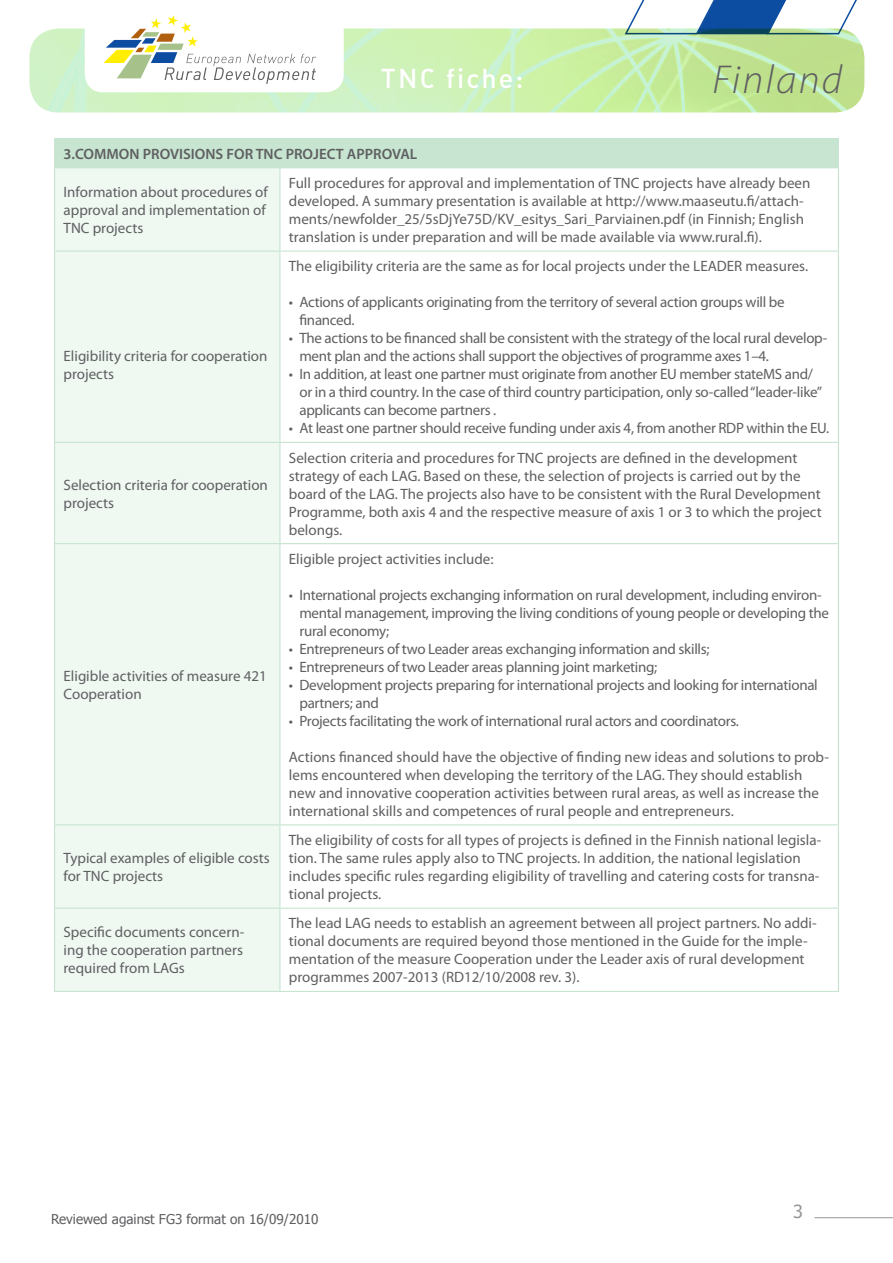
<style>
.page{position:relative;width:893px;height:1263px;background:#fff}
.page>*{position:absolute;margin:0;border:0;box-sizing:border-box;transform-origin:0 0}
.t1{font:italic 300 40.5px "Myriad Pro";letter-spacing:.055em;color:#5f5f62}
.t2{font:27px "FFDIN Medium Alternate";letter-spacing:.075em;color:#fff}
.t3{font:18px "Tahoma";color:#939598}
._06_body_table{font:15px/18px "Myriad Pro";color:#5f5f62}
._07_body_table_bulle{font:15px/18px "Myriad Pro";letter-spacing:-.02em;color:#5f5f62}
._05_titre_table{font:600 15px "Myriad Pro";color:#5f5f62}
.t4{font:13.5px "Tahoma";color:#5f5f62}
</style>
<div class="page">
<svg style="left:628px;top:0;width:229px;height:28px"></svg>
<hr style="left:814px;top:1217px;width:79px;height:1px;background:#939598">
<img style="left:29px;top:28px;width:835px;height:84px">
<div style="left:85px;top:13px;width:259px;height:79px;background:#fff;border-radius:18px"></div>
<svg style="left:104px;top:15px;width:212px;height:69px"></svg>
<div style="left:55px;top:139px;width:783px;height:29px;background:#c7e5d0"></div>
<div style="left:55px;top:168px;width:224px;height:823px;background:#f0f8f2"></div>
<hr style="left:54px;top:167px;width:226px;height:1px;background:#c7e5d0">
<hr style="left:54px;top:168px;width:1px;height:83px;background:#c7e5d0">
<hr style="left:280px;top:167px;width:559px;height:1px;background:#c7e5d0">
<hr style="left:279px;top:168px;width:1px;height:83px;background:#c7e5d0">
<hr style="left:54px;top:251px;width:226px;height:1px;background:#c7e5d0">
<hr style="left:54px;top:252px;width:1px;height:190px;background:#c7e5d0">
<hr style="left:280px;top:251px;width:559px;height:1px;background:#c7e5d0">
<hr style="left:279px;top:252px;width:1px;height:190px;background:#c7e5d0">
<hr style="left:54px;top:442px;width:226px;height:1px;background:#c7e5d0">
<hr style="left:54px;top:443px;width:1px;height:100px;background:#c7e5d0">
<hr style="left:280px;top:442px;width:559px;height:1px;background:#c7e5d0">
<hr style="left:279px;top:443px;width:1px;height:100px;background:#c7e5d0">
<hr style="left:54px;top:543px;width:226px;height:1px;background:#c7e5d0">
<hr style="left:54px;top:544px;width:1px;height:280px;background:#c7e5d0">
<hr style="left:280px;top:543px;width:559px;height:1px;background:#c7e5d0">
<hr style="left:279px;top:544px;width:1px;height:280px;background:#c7e5d0">
<hr style="left:54px;top:824px;width:226px;height:1px;background:#c7e5d0">
<hr style="left:54px;top:825px;width:1px;height:83px;background:#c7e5d0">
<hr style="left:280px;top:824px;width:559px;height:1px;background:#c7e5d0">
<hr style="left:279px;top:825px;width:1px;height:83px;background:#c7e5d0">
<hr style="left:54px;top:908px;width:226px;height:1px;background:#c7e5d0">
<hr style="left:54px;top:909px;width:1px;height:82px;background:#c7e5d0">
<hr style="left:280px;top:908px;width:559px;height:1px;background:#c7e5d0">
<hr style="left:279px;top:909px;width:1px;height:82px;background:#c7e5d0">
<hr style="left:54px;top:991px;width:226px;height:1px;background:#c7e5d0">
<hr style="left:280px;top:991px;width:559px;height:1px;background:#c7e5d0">
<hr style="left:838px;top:168px;width:1px;height:83px;background:#c7e5d0">
<hr style="left:838px;top:252px;width:1px;height:190px;background:#c7e5d0">
<hr style="left:838px;top:443px;width:1px;height:100px;background:#c7e5d0">
<hr style="left:838px;top:544px;width:1px;height:280px;background:#c7e5d0">
<hr style="left:838px;top:825px;width:1px;height:83px;background:#c7e5d0">
<hr style="left:838px;top:909px;width:1px;height:82px;background:#c7e5d0">
<hr style="left:54px;top:138px;width:226px;height:1px;background:#c7e5d0">
<svg style="left:54px;top:139px;width:1px;height:28px"></svg>
<hr style="left:280px;top:138px;width:559px;height:1px;background:#c7e5d0">
<svg style="left:838px;top:139px;width:1px;height:28px"></svg>
<h2 class="t2" style="left:381px;top:61px;width:144px">TNC fiche:</h2>
<h1 class="t1" style="left:712px;top:55px;width:131px">Finland</h1>
<p class="_05_titre_table" style="left:64px;top:144px;width:355px">3.COMMON PROVISIONS FOR TNC PROJECT APPROVAL</p>
<p class="_06_body_table" style="left:64px;top:183px;width:206px;text-align:justify">Information about procedures of approval and implementation of TNC projects</p>
<p class="_06_body_table" style="left:289px;top:174px;width:523px">Full procedures for approval and implementation of TNC projects have already been developed. A summary presentation is available at http://www.maaseutu.fi/attach&shy;ments/newfolder_25/5sDjYe75D/KV_esitys_Sari_Parviainen.pdf (in Finnish; English translation is under preparation and will be made available via www.rural.fi).</p>
<p class="_06_body_table" style="left:64px;top:347px;width:205px">Eligibility criteria for cooperation projects</p>
<p class="_06_body_table" style="left:64px;top:475px;width:206px">Selection criteria for cooperation projects</p>
<p class="_06_body_table" style="left:64px;top:667px;width:205px">Eligible activities of measure 421<br>Cooperation</p>
<p class="_06_body_table" style="left:64px;top:849px;width:208px">Typical examples of eligible costs for TNC projects</p>
<p class="_06_body_table" style="left:289px;top:257px;width:521px">The eligibility criteria are the same as for local projects under the LEADER measures.</p>
<p class="_07_body_table_bulle" style="left:299px;top:293px;width:487px;text-indent:-10px">• Actions of applicants originating from the territory of several action groups will be financed.</p>
<p class="_07_body_table_bulle" style="left:299px;top:329px;width:529px;text-indent:-10px">• The actions to be financed shall be consistent with the strategy of the local rural develop&shy;ment plan and the actions shall support the objectives of programme axes 1–4.</p>
<p class="_07_body_table_bulle" style="left:299px;top:365px;width:524px;text-indent:-10px">• In addition, at least one partner must originate from another EU member stateMS and/ or in a third country. In the case of third country participation, only so-called “leader-like” applicants can become partners .</p>
<p class="_07_body_table_bulle" style="left:289px;top:419px;width:542px">• At least one partner should receive funding under axis 4, from another RDP within the EU.</p>
<p class="_06_body_table" style="left:289px;top:448px;width:534px">Selection criteria and procedures for TNC projects are defined in the development strategy of each LAG. Based on these, the selection of projects is carried out by the board of the LAG. The projects also have to be consistent with the Rural Development Programme, both axis 4 and the respective measure of axis 1 or 3 to which the project belongs.</p>
<p class="_06_body_table" style="left:289px;top:550px;width:206px">Eligible project activities include:</p>
<p class="_07_body_table_bulle" style="left:299px;top:586px;width:531px;text-indent:-10px">• International projects exchanging information on rural development, including environ&shy;mental management, improving the living conditions of young people or developing the rural economy;</p>
<p class="_07_body_table_bulle" style="left:289px;top:640px;width:422px">• Entrepreneurs of two Leader areas exchanging information and skills;</p>
<p class="_07_body_table_bulle" style="left:289px;top:658px;width:370px">• Entrepreneurs of two Leader areas planning joint marketing;</p>
<p class="_07_body_table_bulle" style="left:299px;top:676px;width:520px;text-indent:-10px">• Development projects preparing for international projects and looking for international partners; and</p>
<p class="_07_body_table_bulle" style="left:289px;top:712px;width:452px">• Projects facilitating the work of international rural actors and coordinators.</p>
<p class="_06_body_table" style="left:289px;top:748px;width:542px">Actions financed should have the objective of finding new ideas and solutions to prob&shy;lems encountered when developing the territory of the LAG. They should establish new and innovative cooperation activities between rural areas, as well as increase the international skills and competences of rural people and entrepreneurs.</p>
<p class="_06_body_table" style="left:289px;top:831px;width:534px">The eligibility of costs for all types of projects is defined in the Finnish national legisla&shy;tion. The same rules apply also to TNC projects. In addition, the national legislation includes specific rules regarding eligibility of travelling and catering costs for transna&shy;tional projects.</p>
<p class="_06_body_table" style="left:64px;top:923px;width:182px;text-align:justify">Specific documents concern&shy;ing the cooperation partners required from LAGs</p>
<p class="_06_body_table" style="left:289px;top:914px;width:529px">The lead LAG needs to establish an agreement between all project partners. No addi&shy;tional documents are required beyond those mentioned in the Guide for the imple&shy;mentation of the measure Cooperation under the Leader axis of rural development programmes 2007-2013 (RD12/10/2008 rev. 3).</p>
<p class="t4" style="left:51px;top:1211px;width:269px">Reviewed against FG3 format on 16/09/2010</p>
<p class="t3" style="left:793px;top:1200px;width:11px">3</p>
</div>
